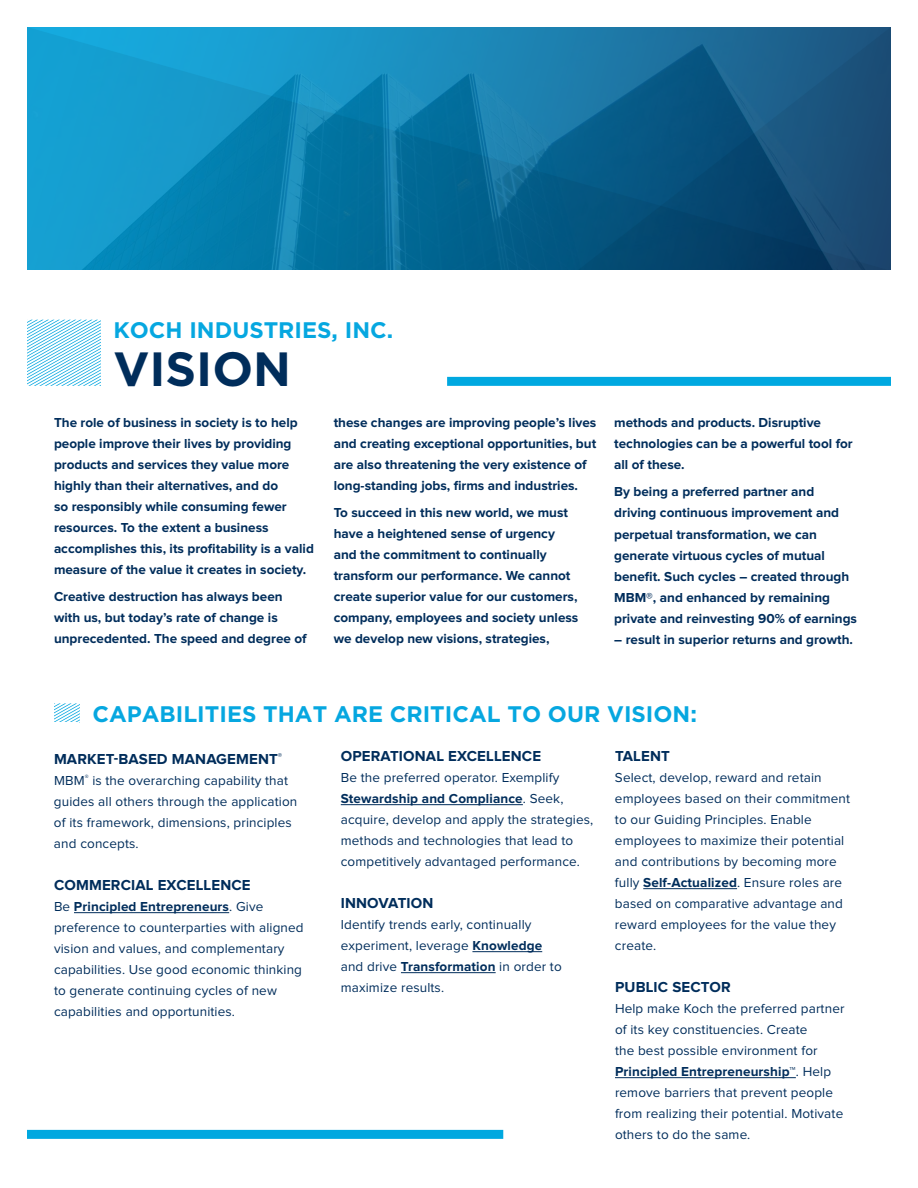
<style>
.page{position:relative;width:918px;height:1188px;background:#fff}
.page>*{position:absolute;margin:0;border:0;box-sizing:border-box;transform-origin:0 0}
.t1{font:700 48px "Gotham";color:#002d5b}
.t2{font:700 22.5px "Gotham";color:#06a7e0}
.t3{font:700 15px "Proxima Nova";letter-spacing:.01em;color:#002d5b}
.t4{font:700 13.5px/21px "Proxima Nova";color:#002d5b}
.t5{font:13.5px/21px "Proxima Nova";letter-spacing:.01em;color:#002d5b}
.s1{font-weight:700}
</style>
<div class="page">
<svg style="left:27px;top:320px;width:74px;height:66px"></svg>
<div style="left:27px;top:1130px;width:476px;height:9px;background:#00a8e0"></div>
<div style="left:447px;top:377px;width:444px;height:9px;background:#00a8e0"></div>
<hr style="left:74px;top:912px;width:155px;height:1px;background:#002d5b">
<svg style="left:54px;top:703px;width:26px;height:19px"></svg>
<hr style="left:341px;top:804px;width:182px;height:1px;background:#002d5b">
<hr style="left:472px;top:951px;width:70px;height:1px;background:#002d5b">
<hr style="left:401px;top:972px;width:95px;height:1px;background:#002d5b">
<hr style="left:643px;top:888px;width:94px;height:1px;background:#002d5b">
<hr style="left:615px;top:1077px;width:181px;height:1px;background:#002d5b">
<svg style="left:27px;top:27px;width:551px;height:243px;background:#0f85b4"></svg>
<svg style="left:578px;top:27px;width:313px;height:243px;background:#11537e"></svg>
<h2 class="t2" style="left:113px;top:317px;width:281px">KOCH INDUSTRIES, INC.</h2>
<h1 class="t1" style="left:113px;top:341px;width:179px">VISION</h1>
<p class="t4" style="left:54px;top:412px;width:261px">The role of business in society is to help people improve their lives by providing products and services they value more highly than their alternatives, and do<br>so responsibly while consuming fewer resources. To the extent a business accomplishes this, its profitability is a valid measure of the value it creates in society.</p>
<p class="t4" style="left:54px;top:587px;width:254px">Creative destruction has always been with us, but today’s rate of change is unprecedented. The speed and degree of</p>
<p class="t4" style="left:334px;top:412px;width:264px">these changes are improving people’s lives and creating exceptional opportunities, but are also threatening the very existence of long-standing jobs, firms and industries.</p>
<p class="t4" style="left:334px;top:503px;width:246px">To succeed in this new world, we must have a heightened sense of urgency and the commitment to continually transform our performance. We cannot create superior value for our customers, company, employees and society unless we develop new visions, strategies,</p>
<p class="t4" style="left:614px;top:412px;width:240px">methods and products. Disruptive technologies can be a powerful tool for all of these.</p>
<p class="t4" style="left:614px;top:482px;width:244px">By being a preferred partner and driving continuous improvement and perpetual transformation, we can generate virtuous cycles of mutual benefit. Such cycles – created through MBM®, and enhanced by remaining private and reinvesting 90% of earnings</p>
<p class="t4" style="left:614px;top:629px;width:240px">– result in superior returns and growth.</p>
<h2 class="t2" style="left:92px;top:701px;width:606px">CAPABILITIES THAT ARE CRITICAL TO OUR VISION:</h2>
<p class="t3" style="left:341px;top:749px;width:202px">OPERATIONAL EXCELLENCE</p>
<p class="t5" style="left:341px;top:767px;width:254px">Be the preferred operator. Exemplify <span class="s1">Stewardship and Compliance</span>. Seek, acquire, develop and apply the strategies, methods and technologies that lead to competitively advantaged performance.</p>
<p class="t3" style="left:341px;top:896px;width:94px">INNOVATION</p>
<p class="t5" style="left:341px;top:914px;width:223px">Identify trends early, continually experiment, leverage <span class="s1">Knowledge </span>and drive <span class="s1">Transformation</span> in order to maximize results.</p>
<p class="t3" style="left:615px;top:749px;width:56px">TALENT</p>
<p class="t5" style="left:615px;top:767px;width:237px">Select, develop, reward and retain employees based on their commitment to our Guiding Principles. Enable employees to maximize their potential and contributions by becoming more fully <span class="s1">Self-Actualized</span>. Ensure roles are based on comparative advantage and reward employees for the value they create.</p>
<p class="t3" style="left:615px;top:980px;width:117px">PUBLIC SECTOR</p>
<p class="t5" style="left:615px;top:998px;width:231px">Help make Koch the preferred partner of its key constituencies. Create<br>the best possible environment for <span class="s1">Principled Entrepreneurship™</span>. Help remove barriers that prevent people from realizing their potential. Motivate others to do the same.</p>
<p class="t3" style="left:54px;top:752px;width:230px">MARKET-BASED MANAGEMENT<sup>®</sup></p>
<p class="t5" style="left:54px;top:770px;width:245px">MBM<sup>®</sup> is the overarching capability that guides all others through the application of its framework, dimensions, principles and concepts.</p>
<p class="t3" style="left:54px;top:878px;width:198px">COMMERCIAL EXCELLENCE</p>
<p class="t5" style="left:54px;top:896px;width:251px">Be <span class="s1">Principled Entrepreneurs</span>. Give preference to counterparties with aligned vision and values, and complementary capabilities. Use good economic thinking to generate continuing cycles of new capabilities and opportunities.</p>
</div>
